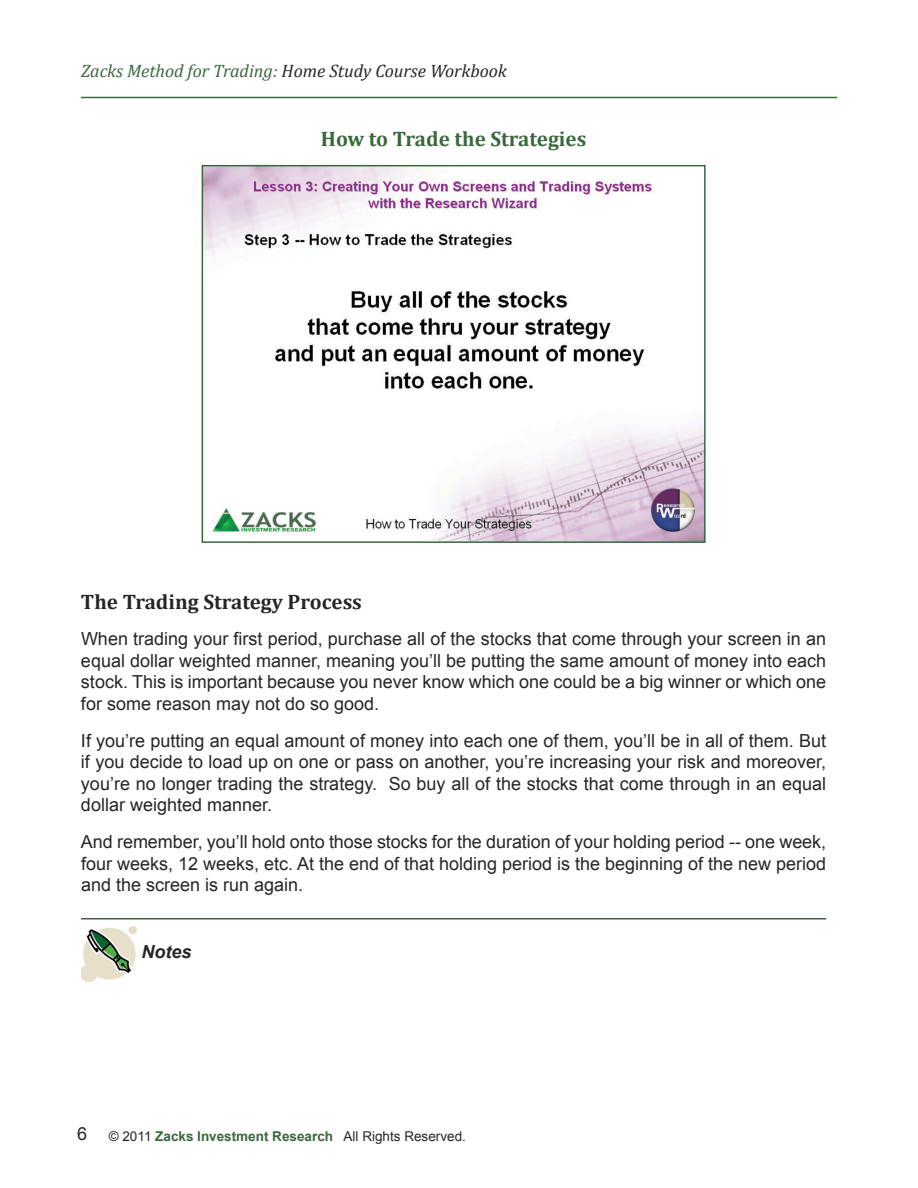
<style>
.page{position:relative;width:918px;height:1188px;background:#fff}
.page>*{position:absolute;margin:0;border:0;box-sizing:border-box;transform-origin:0 0}
.t1{font:700 21px "Cambria";color:#272627}
.t2{font:700 21px "Cambria";color:#3a683d}
.t3{font:18px/21.6px "Arial";color:#272627;text-align:justify}
.t4{font:italic 18px "Cambria";color:#272627}
.t5{font:italic 700 18px "Arial";color:#272627}
.t6{font:13.5px "Arial";color:#272627}
.s1{color:#3a683d}
.s2{font-size:18px}
.s3{font-weight:700;color:#3a683d}
</style>
<div class="page">
<img style="left:205px;top:168px;width:498px;height:372px">
<div style="left:202px;top:165px;width:504px;height:378px;border:2px solid #3a683d"></div>
<hr style="left:81px;top:97px;width:756px;height:1px;background:#3a683d">
<img style="left:81px;top:926px;width:55px;height:56px">
<hr style="left:81px;top:918px;width:745px;height:2px;background:#3a683d">
<p class="t4" style="left:81px;top:60px;width:427px"><span class="s1">Zacks Method for Trading:</span> Home Study Course Workbook</p>
<p class="t2" style="left:321px;top:126px;width:267px">How to Trade the Strategies</p>
<p class="t1" style="left:81px;top:589px;width:282px">The Trading Strategy Process</p>
<p class="t3" style="left:81px;top:628px;width:747px">When trading your first period, purchase all of the stocks that come through your screen in an equal dollar weighted manner, meaning you’ll be putting the same amount of money into each stock. This is important because you never know which one could be a big winner or which one for some reason may not do so good.</p>
<p class="t3" style="left:81px;top:730px;width:747px">If you’re putting an equal amount of money into each one of them, you’ll be in all of them. But if you decide to load up on one or pass on another, you’re increasing your risk and moreover, you’re no longer trading the strategy. So buy all of the stocks that come through in an equal dollar weighted manner.</p>
<p class="t3" style="left:81px;top:831px;width:747px">And remember, you’ll hold onto those stocks for the duration of your holding period -- one week, four weeks, 12 weeks, etc. At the end of that holding period is the beginning of the new period and the screen is run again.</p>
<p class="t5" style="left:141px;top:941px;width:52px">Notes</p>
<p class="t6" style="left:77px;top:1128px;width:390px"><span class="s2">6</span> © 2011 <span class="s3">Zacks Investment Research</span> All Rights Reserved.</p>
</div>
